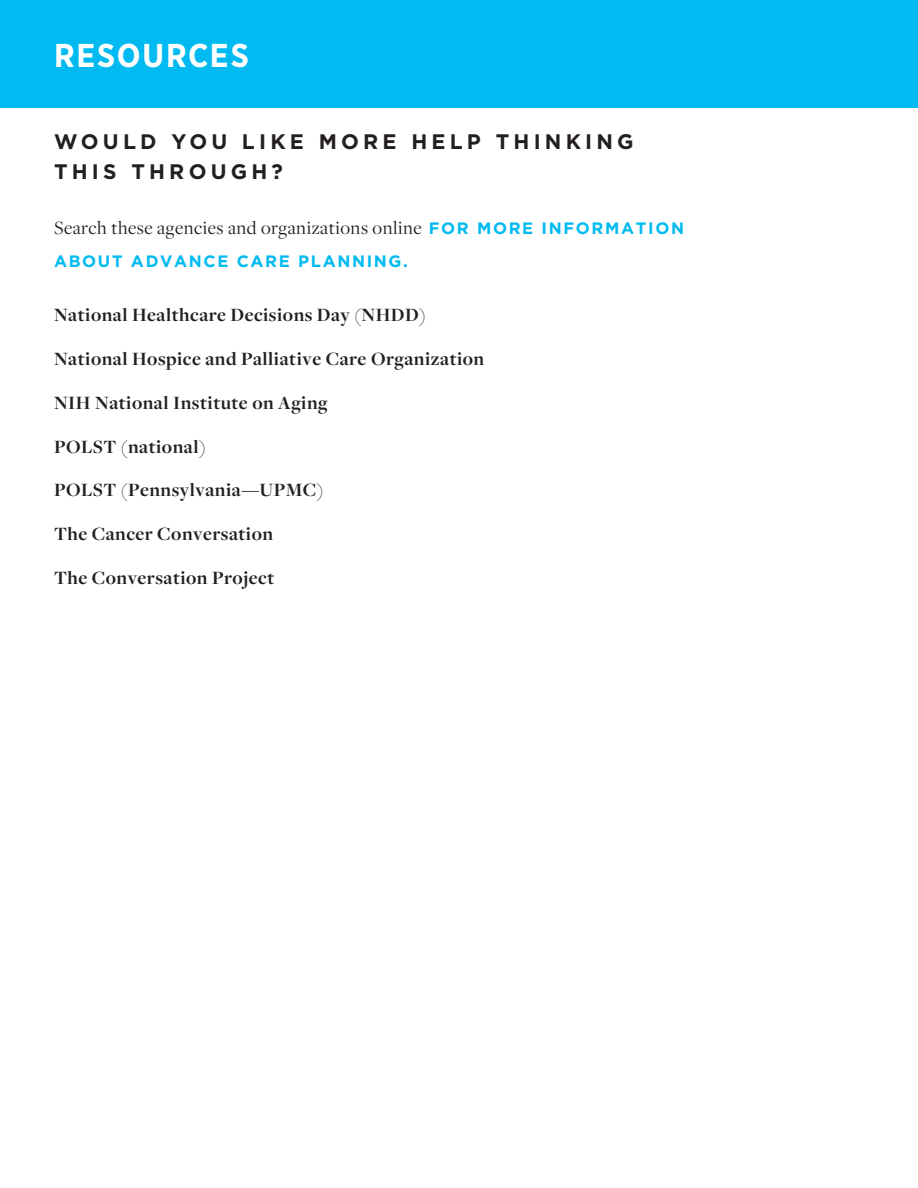
<style>
.page{position:relative;width:918px;height:1188px;background:#fff}
.page>*{position:absolute;margin:0;border:0;box-sizing:border-box;transform-origin:0 0}
.t1{font:700 33px "Gotham Narrow";letter-spacing:.055em;color:#fff}
.t2{font:700 21px/30px "Gotham";letter-spacing:.2em;color:#231f20}
.t3{font:700 19.5px "Freight Disp Pro";letter-spacing:.025em;color:#231f20}
.t4{font:19.5px "Freight Disp Pro";letter-spacing:.025em;color:#231f20}
.t5{font:700 16.5px "Gotham";letter-spacing:.1em;color:#00baf1}
.s1{font-family:"Gotham";font-weight:700;font-size:16.5px;color:#00baf1}
</style>
<div class="page">
<div style="left:0;top:0;width:918px;height:108px;background:#00baf1"></div>
<h1 class="t1" style="left:54px;top:34px;width:196px">RESOURCES</h1>
<p class="t2" style="left:54px;top:126px;width:581px">WOULD YOU LIKE MORE HELP THINKING<br>THIS THROUGH?</p>
<p class="t4" style="left:54px;top:215px;width:632px">Search these agencies and organizations online <span class="s1">FOR MORE INFORMATION</span></p>
<p class="t5" style="left:54px;top:250px;width:355px">ABOUT ADVANCE CARE PLANNING.</p>
<p class="t3" style="left:54px;top:302px;width:373px">National Healthcare Decisions Day (NHDD)</p>
<p class="t3" style="left:54px;top:346px;width:432px">National Hospice and Palliative Care Organization</p>
<p class="t3" style="left:54px;top:390px;width:275px">NIH National Institute on Aging</p>
<p class="t3" style="left:54px;top:434px;width:153px">POLST (national)</p>
<p class="t3" style="left:54px;top:477px;width:271px">POLST (Pennsylvania—UPMC)</p>
<p class="t3" style="left:54px;top:521px;width:221px">The Cancer Conversation</p>
<p class="t3" style="left:54px;top:565px;width:222px">The Conversation Project</p>
</div>
